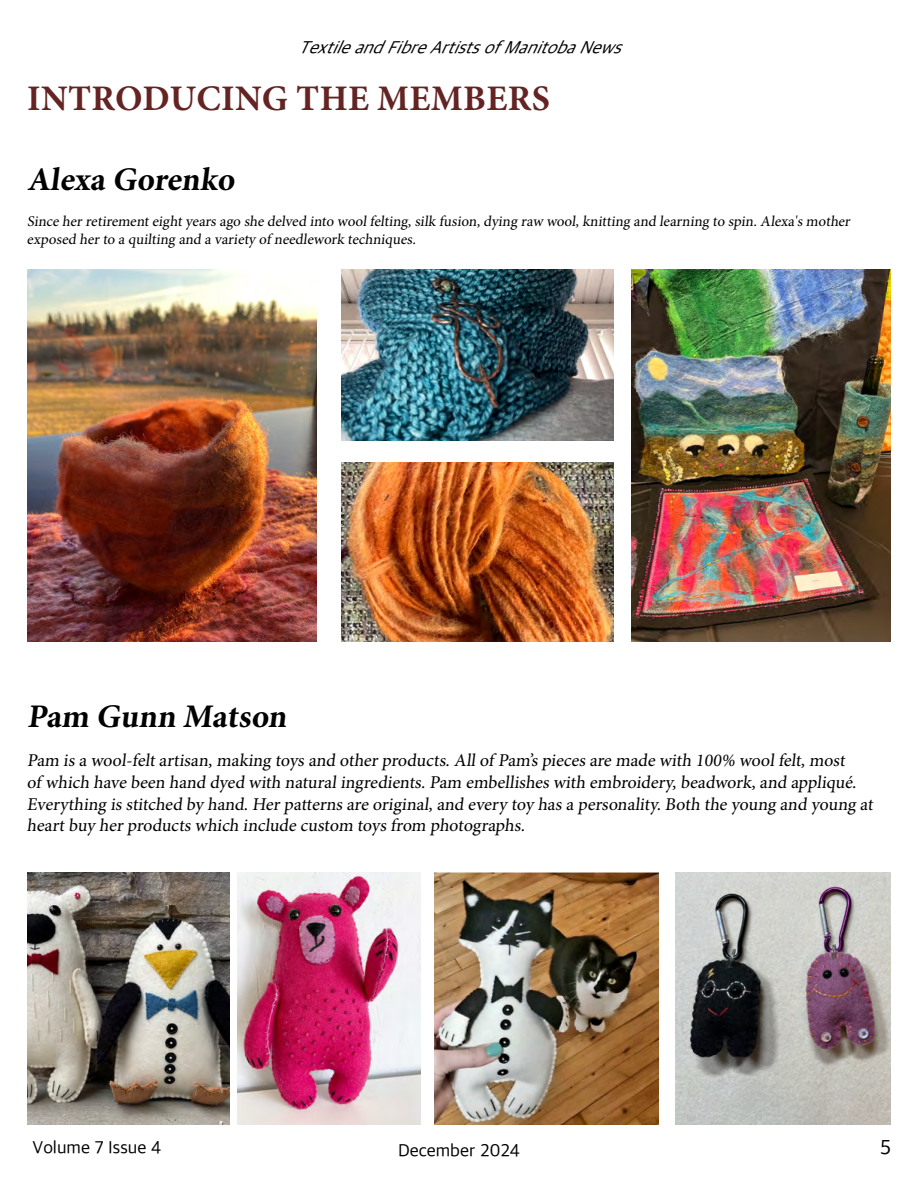
<style>
.page{position:relative;width:918px;height:1188px;background:#fff}
.page>*{position:absolute;margin:0;border:0;box-sizing:border-box;transform-origin:0 0}
.t1{font:700 36px "Minion Pro";letter-spacing:.01em;color:#632423}
.t2{font:700 33px "Minion Pro";color:#000}
.t3{font:21px "Apple SD Gothic Neo";color:#000}
.t4{font:18px/21.6px "Minion Pro";color:#000}
.t5{font:italic 18px "Apple SD Gothic Neo";color:#000}
.t6{font:18px "Apple SD Gothic Neo";color:#000}
.t7{font:15px/18px "Minion Pro";color:#000}
</style>
<div class="page">
<img style="left:632px;top:270px;width:259px;height:372px">
<img style="left:341px;top:270px;width:272px;height:171px">
<img style="left:341px;top:462px;width:272px;height:180px">
<img style="left:27px;top:270px;width:289px;height:372px">
<img style="left:27px;top:873px;width:203px;height:252px">
<img style="left:238px;top:873px;width:183px;height:252px">
<img style="left:434px;top:873px;width:225px;height:252px">
<img style="left:675px;top:873px;width:216px;height:252px">
<p class="t5" style="left:298px;top:38px;width:334px">TextileandFibreArtistsofManitobaNews</p>
<h1 class="t1" style="left:27px;top:73px;width:524px">INTRODUCING THE MEMBERS</h1>
<h2 class="t2" style="left:27px;top:157px;width:215px">Alexa Gorenko</h2>
<p class="t7" style="left:27px;top:213px;width:827px">Since her retirement eight years ago she delved into wool felting, silk fusion, dying raw wool, knitting and learning to spin. Alexa's mother exposed her to a quilting and a variety of needlework techniques.</p>
<h2 class="t2" style="left:27px;top:693px;width:267px">Pam Gunn Matson</h2>
<p class="t4" style="left:27px;top:750px;width:850px">Pam is a wool-felt artisan, making toys and other products. All of Pam’s pieces are made with 100% wool felt, most<br>of which have been hand dyed with natural ingredients. Pam embellishes with embroidery, beadwork, and appliqué.<br>Everything is stitched by hand. Her patterns are original, and every toy has a personality. Both the young and young at heart buy her products which include custom toys from photographs.</p>
<p class="t6" style="left:33px;top:1138px;width:130px">Volume 7 Issue 4</p>
<p class="t3" style="left:881px;top:1136px;width:12px">5</p>
<p class="t6" style="left:398px;top:1141px;width:123px">December 2024</p>
</div>
